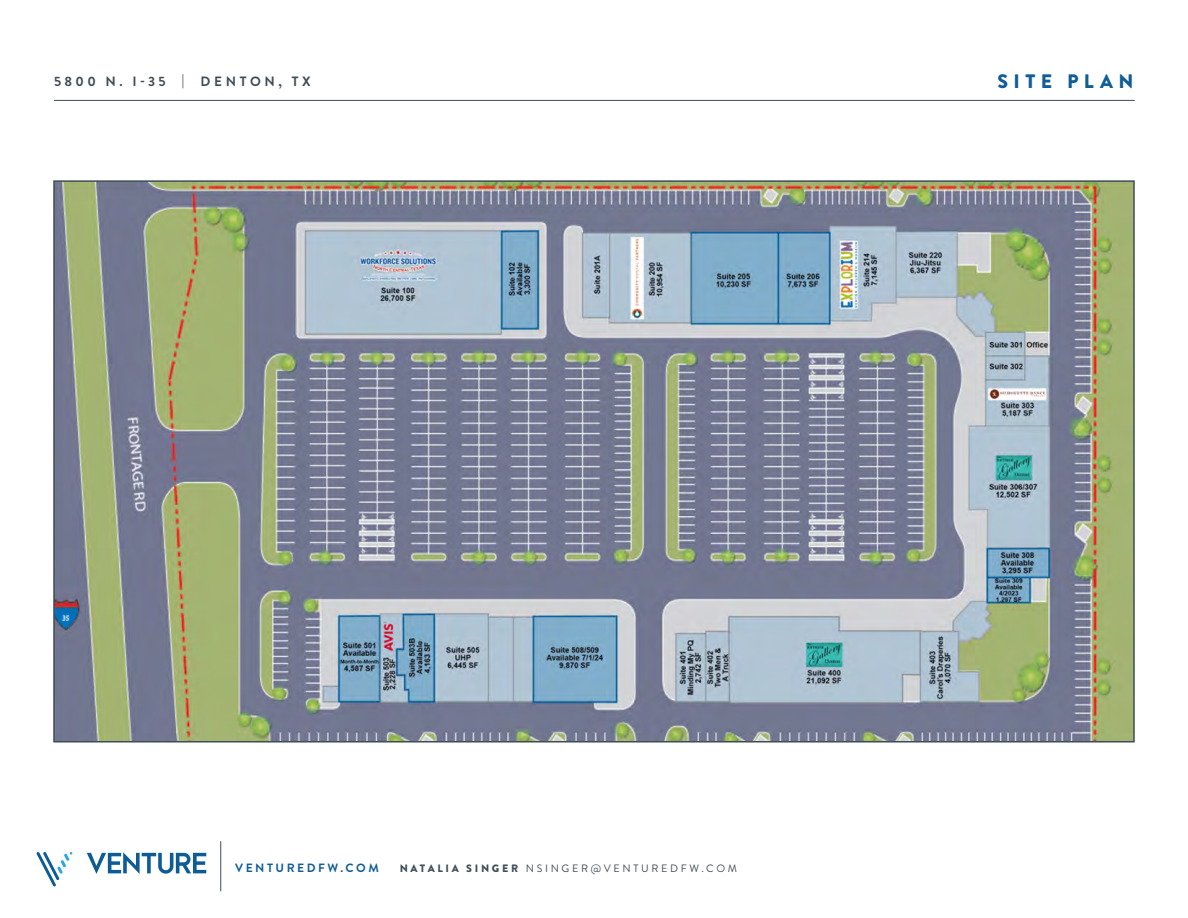
<style>
.page{position:relative;width:1188px;height:918px;background:#fff}
.page>*{position:absolute;margin:0;border:0;box-sizing:border-box;transform-origin:0 0}
.t1{font:900 19.5px "Brandon Grotesque";letter-spacing:.28em;color:#105d97}
.t2{font:700 13.5px "Brandon Grotesque";letter-spacing:.265em;color:#3f4d57}
.t3{font:700 12px "Brandon Grotesque";letter-spacing:.21em;color:#105d97}
.t4{font:10.65px "Brandon Grotesque";letter-spacing:.25em;color:#3f4d57}
.s1{font-weight:900}
</style>
<div class="page">
<svg style="left:37px;top:852px;width:36px;height:34px"></svg>
<svg style="left:87px;top:852px;width:119px;height:22px"></svg>
<hr style="left:220px;top:841px;width:1px;height:50px;background:#3f4d57">
<hr style="left:54px;top:100px;width:1081px;height:1px;background:#3f4d57">
<img style="left:56px;top:183px;width:1076px;height:556px">
<p class="t2" style="left:54px;top:72px;width:258px">5800 N. I-35 | DENTON, TX</p>
<p class="t1" style="left:997px;top:67px;width:138px">SITE PLAN</p>
<p class="t3" style="left:235px;top:860px;width:145px">VENTUREDFW.COM</p>
<p class="t4" style="left:400px;top:861px;width:339px"><span class="s1">NATALIA SINGER</span> NSINGER@VENTUREDFW.COM</p>
</div>
